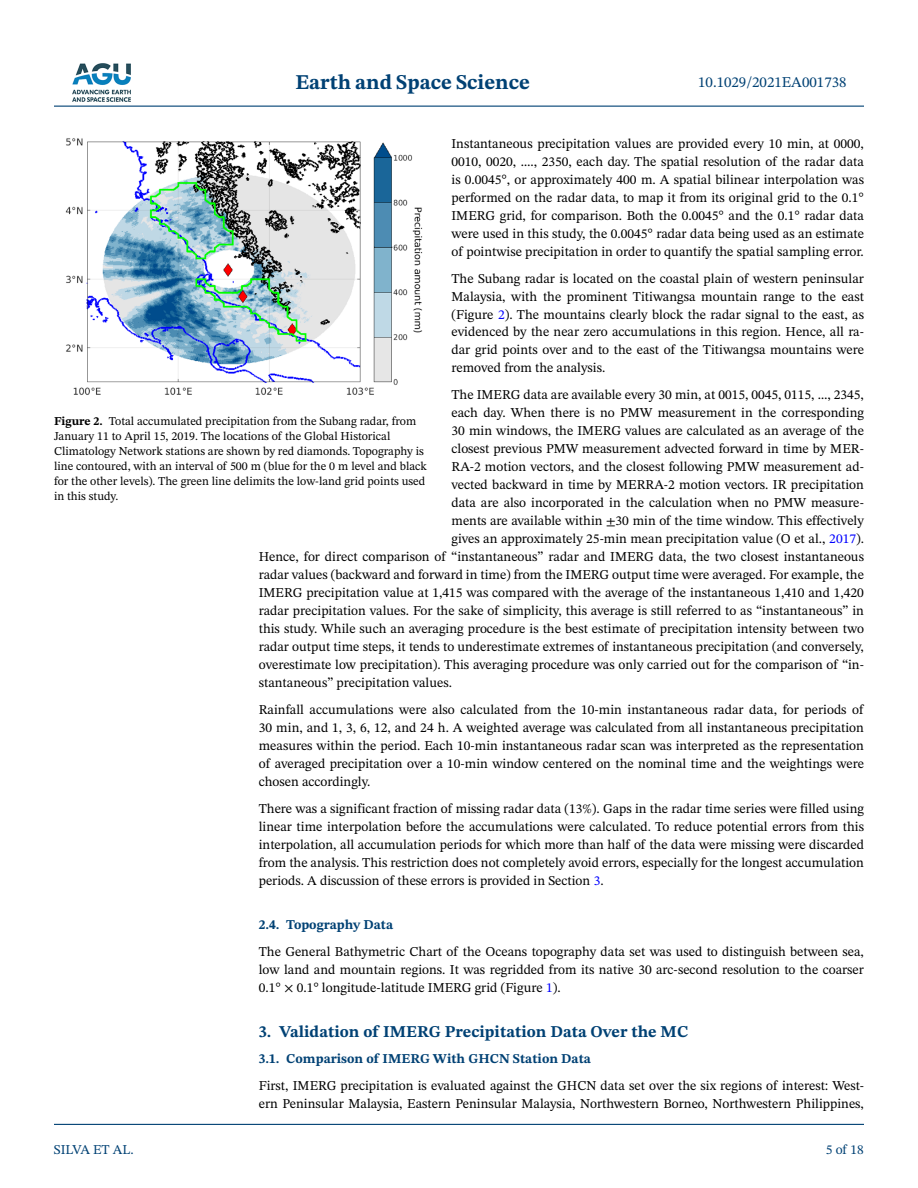
<style>
.page{position:relative;width:918px;height:1188px;background:#fff}
.page>*{position:absolute;margin:0;border:0;box-sizing:border-box;transform-origin:0 0}
.t1{font:700 21px "STIX Two Text";color:#004174}
.t2{font:700 16.5px "STIX Two Text";color:#004174}
.t3{font:15px "STIX Two Text";color:#004174}
.t4{font:13.5px/18px "STIX Two Text";color:#000;text-align:justify}
.t5{font:700 13.5px "STIX Two Text";color:#004174}
.t6{font:13.5px "STIX Two Text";color:#004174}
.t7{font:12px/15px "STIX Two Text";color:#000}
.s1{color:#00f}
.s2{font-weight:700}
</style>
<div class="page">
<hr style="left:54px;top:106px;width:810px;height:1px;background:#004174">
<hr style="left:54px;top:1124px;width:810px;height:1px;background:#004174">
<img style="left:72px;top:63px;width:59px;height:39px">
<img style="left:65px;top:138px;width:357px;height:257px">
<h1 class="t1" style="left:295px;top:67px;width:236px">Earth and Space Science</h1>
<p class="t3" style="left:698px;top:72px;width:150px">10.1029/2021EA001738</p>
<p class="t4" style="left:452px;top:134px;width:414px">Instantaneous precipitation values are provided every 10 min, at 0000, 0010, 0020, …., 2350, each day. The spatial resolution of the radar data is 0.0045°, or approximately 400 m. A spatial bilinear interpolation was performed on the radar data, to map it from its original grid to the 0.1° IMERG grid, for comparison. Both the 0.0045° and the 0.1° radar data were used in this study, the 0.0045° radar data being used as an estimate of pointwise precipitation in order to quantify the spatial sampling error.</p>
<p class="t4" style="left:452px;top:269px;width:414px">The Subang radar is located on the coastal plain of western peninsular Malaysia, with the prominent Titiwangsa mountain range to the east (Figure <span class="s1">2</span>). The mountains clearly block the radar signal to the east, as evidenced by the near zero accumulations in this region. Hence, all ra&shy;dar grid points over and to the east of the Titiwangsa mountains were removed from the analysis.</p>
<p class="t4" style="left:452px;top:386px;width:414px">The IMERG data are available every 30 min, at 0015, 0045, 0115, …, 2345,</p>
<p class="t4" style="left:452px;top:404px;width:414px">each day. When there is no PMW measurement in the corresponding</p>
<p class="t4" style="left:452px;top:422px;width:414px">30 min windows, the IMERG values are calculated as an average of the</p>
<p class="t4" style="left:452px;top:440px;width:414px">closest previous PMW measurement advected forward in time by MER-</p>
<p class="t4" style="left:452px;top:458px;width:414px">RA-2 motion vectors, and the closest following PMW measurement ad-</p>
<p class="t4" style="left:452px;top:476px;width:414px">vected backward in time by MERRA-2 motion vectors. IR precipitation</p>
<p class="t4" style="left:452px;top:494px;width:414px">data are also incorporated in the calculation when no PMW measure-</p>
<p class="t4" style="left:452px;top:512px;width:414px">ments are available within ±30 min of the time window. This effectively</p>
<p class="t4" style="left:452px;top:530px;width:414px">gives an approximately 25-min mean precipitation value (O et al., <span class="s1">2017</span>).</p>
<p class="t4" style="left:259px;top:548px;width:607px">Hence, for direct comparison of “instantaneous” radar and IMERG data, the two closest instantaneous</p>
<p class="t4" style="left:259px;top:566px;width:607px">radar values (backward and forward in time) from the IMERG output time were averaged. For example, the</p>
<p class="t4" style="left:259px;top:584px;width:607px">IMERG precipitation value at 1,415 was compared with the average of the instantaneous 1,410 and 1,420</p>
<p class="t4" style="left:259px;top:602px;width:607px">radar precipitation values. For the sake of simplicity, this average is still referred to as “instantaneous” in</p>
<p class="t4" style="left:259px;top:620px;width:607px">this study. While such an averaging procedure is the best estimate of precipitation intensity between two</p>
<p class="t4" style="left:259px;top:638px;width:607px">radar output time steps, it tends to underestimate extremes of instantaneous precipitation (and conversely,</p>
<p class="t4" style="left:259px;top:656px;width:607px">overestimate low precipitation). This averaging procedure was only carried out for the comparison of “in-</p>
<p class="t4" style="left:259px;top:674px;width:195px">stantaneous” precipitation values.</p>
<p class="t4" style="left:259px;top:701px;width:607px">Rainfall accumulations were also calculated from the 10-min instantaneous radar data, for periods of 30 min, and 1, 3, 6, 12, and 24 h. A weighted average was calculated from all instantaneous precipitation measures within the period. Each 10-min instantaneous radar scan was interpreted as the representation of averaged precipitation over a 10-min window centered on the nominal time and the weightings were chosen accordingly.</p>
<p class="t4" style="left:259px;top:800px;width:607px">There was a significant fraction of missing radar data (13%). Gaps in the radar time series were filled using linear time interpolation before the accumulations were calculated. To reduce potential errors from this interpolation, all accumulation periods for which more than half of the data were missing were discarded from the analysis. This restriction does not completely avoid errors, especially for the longest accumulation periods. A discussion of these errors is provided in Section <span class="s1">3</span>.</p>
<p class="t5" style="left:259px;top:915px;width:136px">2.4. Topography Data</p>
<p class="t4" style="left:259px;top:942px;width:607px">The General Bathymetric Chart of the Oceans topography data set was used to distinguish between sea, low land and mountain regions. It was regridded from its native 30 arc-second resolution to the coarser 0.1° × 0.1° longitude-latitude IMERG grid (Figure <span class="s1">1</span>).</p>
<p class="t2" style="left:259px;top:1020px;width:431px">3. Validation of IMERG Precipitation Data Over the MC</p>
<p class="t5" style="left:259px;top:1048px;width:334px">3.1. Comparison of IMERG With GHCN Station Data</p>
<p class="t4" style="left:259px;top:1076px;width:607px">First, IMERG precipitation is evaluated against the GHCN data set over the six regions of interest: West&shy;ern Peninsular Malaysia, Eastern Peninsular Malaysia, Northwestern Borneo, Northwestern Philippines,</p>
<p class="t7" style="left:54px;top:413px;width:375px"><span class="s2">Figure 2.</span> Total accumulated precipitation from the Subang radar, from January 11 to April 15, 2019. The locations of the Global Historical Climatology Network stations are shown by red diamonds. Topography is line contoured, with an interval of 500 m (blue for the 0 m level and black for the other levels). The green line delimits the low-land grid points used in this study.</p>
<p class="t6" style="left:54px;top:1140px;width:81px">SILVA ET AL.</p>
<p class="t6" style="left:826px;top:1140px;width:40px">5 of 18</p>
</div>
